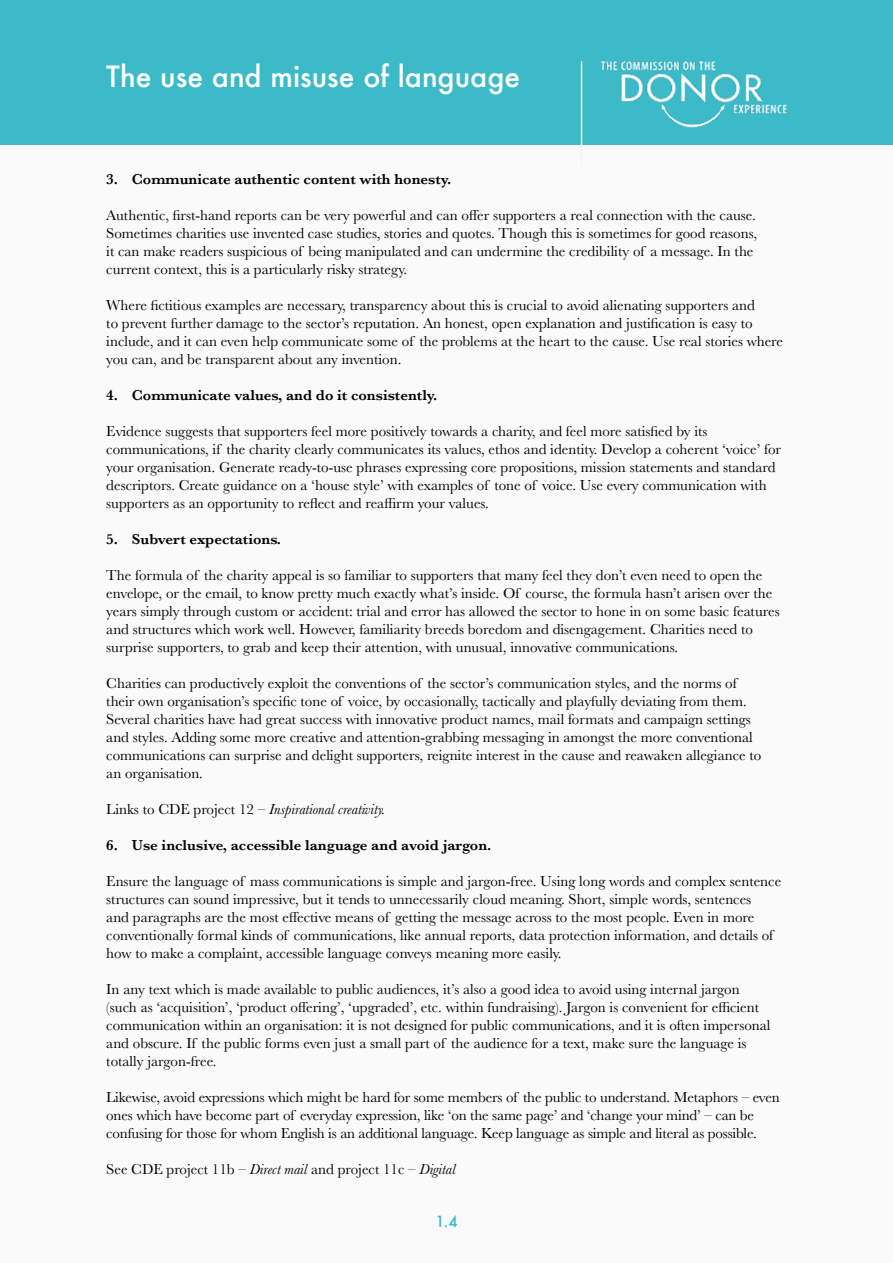
<style>
.page{position:relative;width:893px;height:1263px;background:#f9faf9}
.page>*{position:absolute;margin:0;border:0;box-sizing:border-box;transform-origin:0 0}
.t1{font:500 28.5px "Futura";color:#fff}
.t2{font:15px/18px "Baskerville";color:#000}
.t3{font:600 15px "Baskerville";color:#000}
.t4{font:italic 15px "Baskerville";color:#000}
.t5{font:500 15px "Futura";color:#3cbac8}
.s1{font-style:normal}
.s2{font-style:italic}
</style>
<div class="page">
<div style="left:0;top:0;width:893px;height:145px;background:#3cbac8"></div>
<img style="left:601px;top:61px;width:187px;height:67px">
<hr style="left:581px;top:61px;width:1px;height:105px;background:#f2f5f2">
<h1 class="t1" style="left:106px;top:57px;width:415px">The use and misuse of language</h1>
<p class="t3" style="left:106px;top:168px;width:347px">3. Communicate authentic content with honesty.</p>
<p class="t2" style="left:106px;top:206px;width:652px">Authentic, first-hand reports can be very powerful and can offer supporters a real connection with the cause.<br>Sometimes charities use invented case studies, stories and quotes. Though this is sometimes for good reasons, it can make readers suspicious of being manipulated and can undermine the credibility of a message. In the current context, this is a particularly risky strategy.</p>
<p class="t2" style="left:106px;top:296px;width:678px">Where fictitious examples are necessary, transparency about this is crucial to avoid alienating supporters and<br>to prevent further damage to the sector’s reputation. An honest, open explanation and justification is easy to include, and it can even help communicate some of the problems at the heart to the cause. Use real stories where you can, and be transparent about any invention.</p>
<p class="t3" style="left:106px;top:384px;width:333px">4. Communicate values, and do it consistently.</p>
<p class="t2" style="left:106px;top:422px;width:676px">Evidence suggests that supporters feel more positively towards a charity, and feel more satisfied by its communications, if the charity clearly communicates its values, ethos and identity. Develop a coherent ‘voice’ for your organisation. Generate ready-to-use phrases expressing core propositions, mission statements and standard descriptors. Create guidance on a ‘house style’ with examples of tone of voice. Use every communication with supporters as an opportunity to reflect and reaffirm your values.</p>
<p class="t3" style="left:106px;top:528px;width:176px">5. Subvert expectations.</p>
<p class="t2" style="left:106px;top:566px;width:675px">The formula of the charity appeal is so familiar to supporters that many feel they don’t even need to open the envelope, or the email, to know pretty much exactly what’s inside. Of course, the formula hasn’t arisen over the years simply through custom or accident: trial and error has allowed the sector to hone in on some basic features and structures which work well. However, familiarity breeds boredom and disengagement. Charities need to surprise supporters, to grab and keep their attention, with unusual, innovative communications.</p>
<p class="t2" style="left:106px;top:674px;width:656px">Charities can productively exploit the conventions of the sector’s communication styles, and the norms of their own organisation’s specific tone of voice, by occasionally, tactically and playfully deviating from them.<br>Several charities have had great success with innovative product names, mail formats and campaign settings and styles. Adding some more creative and attention-grabbing messaging in amongst the more conventional communications can surprise and delight supporters, reignite interest in the cause and reawaken allegiance to an organisation.</p>
<p class="t4" style="left:106px;top:799px;width:281px"><span class="s1">Links to CDE project 12 –</span> Inspirational creativity.</p>
<p class="t3" style="left:106px;top:834px;width:387px">6. Use inclusive, accessible language and avoid jargon.</p>
<p class="t2" style="left:106px;top:872px;width:676px">Ensure the language of mass communications is simple and jargon-free. Using long words and complex sentence structures can sound impressive, but it tends to unnecessarily cloud meaning. Short, simple words, sentences<br>and paragraphs are the most effective means of getting the message across to the most people. Even in more conventionally formal kinds of communications, like annual reports, data protection information, and details of how to make a complaint, accessible language conveys meaning more easily.</p>
<p class="t2" style="left:106px;top:980px;width:666px">In any text which is made available to public audiences, it’s also a good idea to avoid using internal jargon (such as ‘acquisition’, ‘product offering’, ‘upgraded’, etc. within fundraising). Jargon is convenient for efficient communication within an organisation: it is not designed for public communications, and it is often impersonal and obscure. If the public forms even just a small part of the audience for a text, make sure the language is totally jargon-free.</p>
<p class="t2" style="left:106px;top:1088px;width:675px">Likewise, avoid expressions which might be hard for some members of the public to understand. Metaphors – even ones which have become part of everyday expression, like ‘on the same page’ and ‘change your mind’ – can be confusing for those for whom English is an additional language. Keep language as simple and literal as possible.</p>
<p class="t2" style="left:106px;top:1160px;width:351px">See CDE project 11b – <span class="s2">Direct mail</span> and project 11c – <span class="s2">Digital</span></p>
<p class="t5" style="left:435px;top:1211px;width:24px">1.44</p>
</div>
